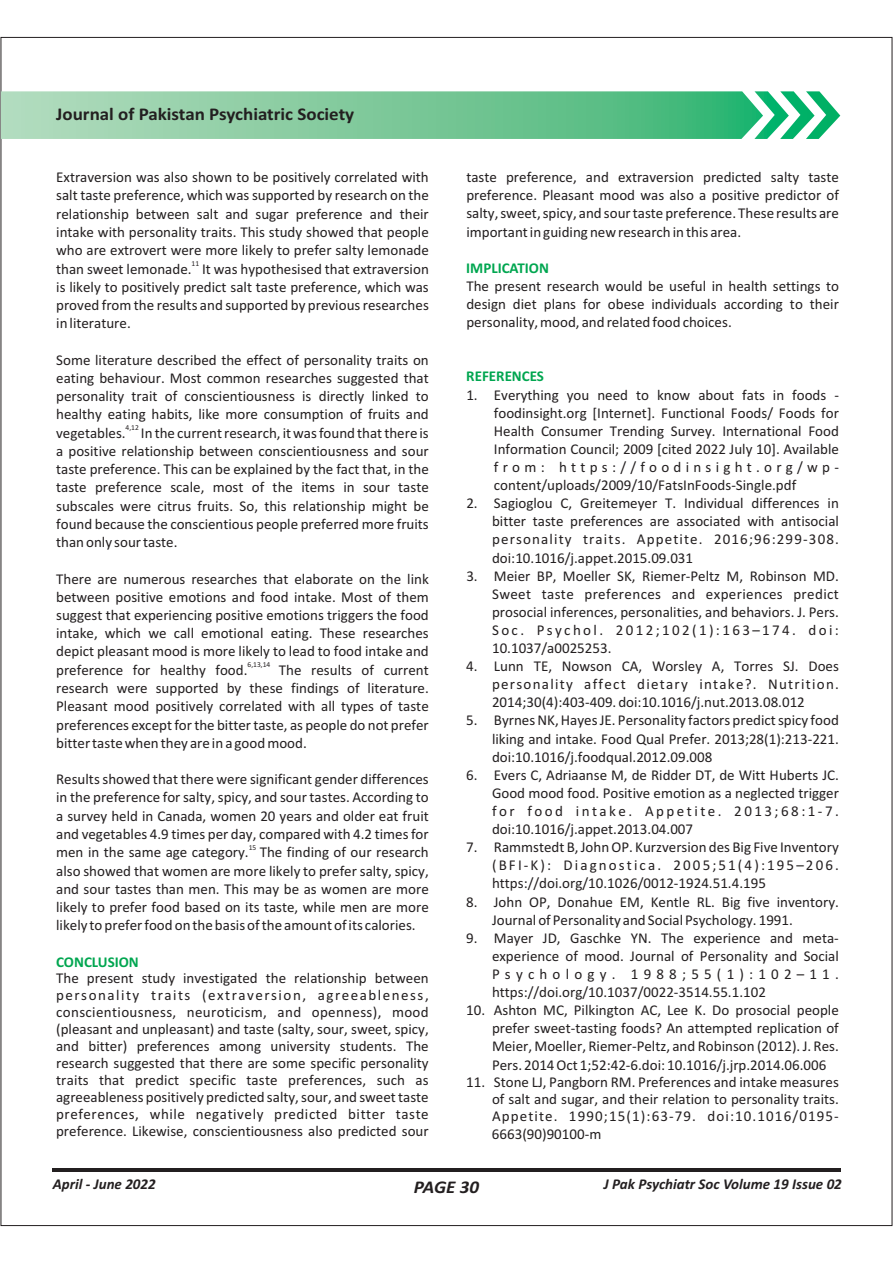
<style>
.page{position:relative;width:893px;height:1263px;background:#fff}
.page>*{position:absolute;margin:0;border:0;box-sizing:border-box;transform-origin:0 0}
.t1{font:700 18px "Calibri";color:#231f20;scale:1.06 1}
.t2{font:italic 700 18px "Calibri";letter-spacing:-.01em;color:#231f20;scale:1.06 1}
.t3{font:15px/18.1px "Calibri";color:#231f20;text-align:justify}
.t4{font:italic 700 15px "Calibri";color:#231f20}
.t5{font:700 15px "Calibri";color:#00a650}
.t6{font:7.5px "Calibri";color:#231f20}
</style>
<div class="page">
<hr style="left:52px;top:1168px;width:789px;height:3px;background:#231f20">
<svg style="left:1px;top:91px;width:839px;height:48px;background:#7dcb9e"></svg>
<p class="t1" style="left:56px;top:106px;width:283px">Journal of Pakistan Psychiatric Society</p>
<p class="t3" style="left:56px;top:169px;width:374px">Extraversion was also shown to be positively correlated with salt taste preference, which was supported by research on the relationship between salt and sugar preference and their intake with personality traits. This study showed that people who are extrovert were more likely to prefer salty lemonade</p>
<p class="t6" style="left:192px;top:260px;width:9px">11</p>
<p class="t3" style="left:56px;top:261px;width:374px">than sweet lemonade. It was hypothesised that extraversion is likely to positively predict salt taste preference, which was proved from the results and supported by previous researches in literature.</p>
<p class="t3" style="left:56px;top:352px;width:374px">Some literature described the effect of personality traits on eating behaviour. Most common researches suggested that personality trait of conscientiousness is directly linked to healthy eating habits, like more consumption of fruits and</p>
<p class="t6" style="left:126px;top:425px;width:15px">4,12</p>
<p class="t3" style="left:56px;top:425px;width:374px">vegetables. In the current research, it was found that there is a positive relationship between conscientiousness and sour taste preference. This can be explained by the fact that, in the taste preference scale, most of the items in sour taste subscales were citrus fruits. So, this relationship might be found because the conscientious people preferred more fruits than only sour taste.</p>
<p class="t3" style="left:56px;top:571px;width:374px">There are numerous researches that elaborate on the link between positive emotions and food intake. Most of them suggest that experiencing positive emotions triggers the food intake, which we call emotional eating. These researches depict pleasant mood is more likely to lead to food intake and</p>
<p class="t6" style="left:248px;top:662px;width:24px">6,13,14</p>
<p class="t3" style="left:56px;top:662px;width:193px">preference for healthy food.</p>
<p class="t3" style="left:56px;top:662px;width:374px;text-indent:223px">The results of current research were supported by these findings of literature.<br>Pleasant mood positively correlated with all types of taste preferences except for the bitter taste, as people do not prefer bitter taste when they are in a good mood.</p>
<p class="t3" style="left:56px;top:771px;width:374px">Results showed that there were significant gender differences in the preference for salty, spicy, and sour tastes. According to a survey held in Canada, women 20 years and older eat fruit and vegetables 4.9 times per day, compared with 4.2 times for</p>
<p class="t6" style="left:249px;top:844px;width:9px">15</p>
<p class="t3" style="left:56px;top:844px;width:374px">men in the same age category. The finding of our research also showed that women are more likely to prefer salty, spicy, and sour tastes than men. This may be as women are more likely to prefer food based on its taste, while men are more likely to prefer food on the basis of the amount of its calories.</p>
<p class="t5" style="left:56px;top:955px;width:84px">CONCLUSION</p>
<p class="t3" style="left:56px;top:971px;width:374px;line-height:17px">The present study investigated the relationship between personality traits (extraversion, agreeableness, conscientiousness, neuroticism, and openness), mood (pleasant and unpleasant) and taste (salty, sour, sweet, spicy, and bitter) preferences among university students. The research suggested that there are some specific personality traits that predict specific taste preferences, such as agreeableness positively predicted salty, sour, and sweet taste preferences, while negatively predicted bitter taste preference. Likewise, conscientiousness also predicted sour</p>
<p class="t3" style="left:466px;top:169px;width:374px">taste preference, and extraversion predicted salty taste preference. Pleasant mood was also a positive predictor of salty, sweet, spicy, and sour taste preference. These results are important in guiding new research in this area.</p>
<p class="t5" style="left:466px;top:261px;width:84px">IMPLICATION</p>
<p class="t3" style="left:466px;top:278px;width:374px">The present research would be useful in health settings to design diet plans for obese individuals according to their personality, mood, and related food choices.</p>
<p class="t5" style="left:466px;top:370px;width:79px">REFERENCES</p>
<p class="t3" style="left:494px;top:387px;width:347px;text-indent:-28px">1. Everything you need to know about fats in foods - foodinsight.org [Internet]. Functional Foods/ Foods for Health Consumer Trending Survey. International Food Information Council; 2009 [cited 2022 July 10]. Available from: https://foodinsight.org/wp&shy;content/uploads/2009/10/FatsInFoods-Single.pdf</p>
<p class="t3" style="left:492px;top:495px;width:348px;text-indent:-26px">2. Sagioglou C, Greitemeyer T. Individual differences in bitter taste preferences are associated with antisocial personality traits. Appetite. 2016;96:299-308. doi:10.1016/j.appet.2015.09.031</p>
<p class="t3" style="left:492px;top:568px;width:348px;text-indent:-26px">3. Meier BP, Moeller SK, Riemer-Peltz M, Robinson MD.<br>Sweet taste preferences and experiences predict prosocial inferences, personalities, and behaviors. J. Pers.<br>Soc. Psychol. 2012;102(1):163–174. doi:<br>10.1037/a0025253.</p>
<p class="t3" style="left:492px;top:658px;width:348px;text-indent:-26px">4. Lunn TE, Nowson CA, Worsley A, Torres SJ. Does personality affect dietary intake?. Nutrition.<br>2014;30(4):403-409. doi:10.1016/j.nut.2013.08.012</p>
<p class="t3" style="left:492px;top:713px;width:348px;text-indent:-26px">5. Byrnes NK, Hayes JE. Personality factors predict spicy food liking and intake. Food Qual Prefer. 2013;28(1):213-221. doi:10.1016/j.foodqual.2012.09.008</p>
<p class="t3" style="left:492px;top:767px;width:348px;text-indent:-26px">6. Evers C, Adriaanse M, de Ridder DT, de Witt Huberts JC.<br>Good mood food. Positive emotion as a neglected trigger for food intake. Appetite. 2013;68:1-7. doi:10.1016/j.appet.2013.04.007</p>
<p class="t3" style="left:492px;top:839px;width:348px;text-indent:-26px">7. Rammstedt B, John OP. Kurzversion des Big Five Inventory (BFI-K): Diagnostica. 2005;51(4):195–206. https://doi.org/10.1026/0012-1924.51.4.195</p>
<p class="t3" style="left:492px;top:894px;width:348px;text-indent:-26px">8. John OP, Donahue EM, Kentle RL. Big five inventory.<br>Journal of Personality and Social Psychology. 1991.</p>
<p class="t3" style="left:492px;top:930px;width:348px;text-indent:-26px">9. Mayer JD, Gaschke YN. The experience and meta&shy;experience of mood. Journal of Personality and Social Psychology. 1988;55(1):102–11. https://doi.org/10.1037/0022-3514.55.1.102</p>
<p class="t3" style="left:492px;top:1002px;width:348px;text-indent:-26px">10. Ashton MC, Pilkington AC, Lee K. Do prosocial people prefer sweet-tasting foods? An attempted replication of Meier, Moeller, Riemer-Peltz, and Robinson (2012). J. Res.<br>Pers. 2014 Oct 1;52:42-6.doi: 10.1016/j.jrp.2014.06.006</p>
<p class="t3" style="left:492px;top:1074px;width:348px;line-height:17.2px;text-indent:-26px">11. Stone LJ, Pangborn RM. Preferences and intake measures of salt and sugar, and their relation to personality traits.<br>Appetite. 1990;15(1):63-79. doi:10.1016/0195- 6663(90)90100-m</p>
<p class="t4" style="left:53px;top:1177px;width:104px">April - June 2022</p>
<p class="t4" style="left:604px;top:1177px;width:240px">J Pak Psychiatr Soc Volume 19 Issue 02</p>
<p class="t2" style="left:414px;top:1179px;width:63px">PAGE 30</p>
</div>
